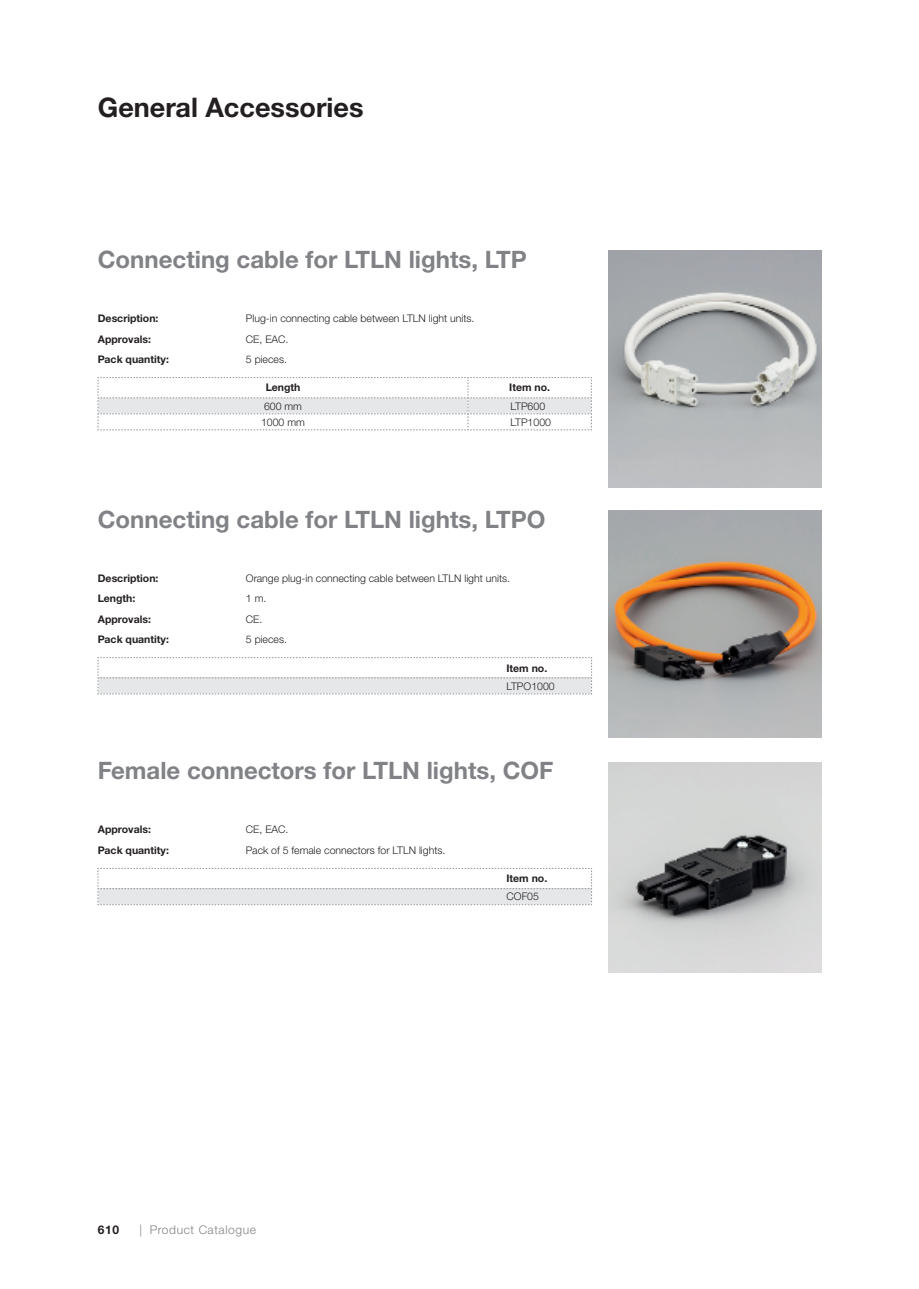
<style>
.page{position:relative;width:919px;height:1289px;background:#fff}
.page>*{position:absolute;margin:0;border:0;box-sizing:border-box;transform-origin:0 0}
.t1{font:700 27px "Helvetica Neue LTW1 G";color:#231f20}
.t2{font:700 24px "Helvetica Neue LTW1 G";color:#808285}
.t3{font:300 12px "Helvetica Neue LTW1 G";letter-spacing:.05em;color:#808285}
.t4{font:700 12px "Helvetica Neue LTW1 G";color:#231f20}
.t5{font:300 10.5px "Helvetica Neue LTW1 G";color:#231f20}
.t6{font:700 10.5px "Helvetica Neue LTW1 G";color:#231f20}
</style>
<div class="page">
<img style="left:608px;top:251px;width:213px;height:237px">
<img style="left:608px;top:511px;width:213px;height:226px">
<img style="left:608px;top:762px;width:213px;height:210px">
<svg style="left:98px;top:377px;width:494px;height:53px"></svg>
<svg style="left:98px;top:657px;width:494px;height:37px"></svg>
<svg style="left:98px;top:868px;width:494px;height:37px"></svg>
<h1 class="t1" style="left:98px;top:91px;width:267px">General Accessories</h1>
<h2 class="t2" style="left:98px;top:245px;width:430px">Connecting cable for LTLN lights, LTP</h2>
<p class="t6" style="left:98px;top:312px;width:62px">Description:</p>
<p class="t5" style="left:246px;top:312px;width:230px">Plug-in connecting cable between LTLN light units.</p>
<p class="t6" style="left:98px;top:332px;width:55px">Approvals:</p>
<p class="t5" style="left:246px;top:332px;width:44px">CE, EAC.</p>
<p class="t6" style="left:98px;top:352px;width:73px">Pack quantity:</p>
<p class="t5" style="left:246px;top:353px;width:43px">5 pieces.</p>
<p class="t6" style="left:266px;top:381px;width:36px">Length</p>
<p class="t6" style="left:509px;top:381px;width:42px">Item no.</p>
<p class="t5" style="left:264px;top:399px;width:39px">600 mm</p>
<p class="t5" style="left:510px;top:399px;width:36px">LTP600</p>
<p class="t5" style="left:261px;top:415px;width:45px">1000 mm</p>
<p class="t5" style="left:510px;top:415px;width:42px">LTP1000</p>
<h2 class="t2" style="left:98px;top:504px;width:449px">Connecting cable for LTLN lights, LTPO</h2>
<p class="t6" style="left:98px;top:572px;width:62px">Description:</p>
<p class="t5" style="left:246px;top:572px;width:266px">Orange plug-in connecting cable between LTLN light units.</p>
<p class="t6" style="left:98px;top:592px;width:39px">Length:</p>
<p class="t5" style="left:246px;top:592px;width:22px">1 m.</p>
<p class="t6" style="left:98px;top:612px;width:55px">Approvals:</p>
<p class="t5" style="left:246px;top:612px;width:18px">CE.</p>
<p class="t6" style="left:98px;top:632px;width:73px">Pack quantity:</p>
<p class="t5" style="left:246px;top:632px;width:43px">5 pieces.</p>
<p class="t6" style="left:506px;top:661px;width:42px">Item no.</p>
<p class="t5" style="left:506px;top:679px;width:50px">LTPO1000</p>
<h2 class="t2" style="left:98px;top:755px;width:457px">Female connectors for LTLN lights, COF</h2>
<p class="t6" style="left:98px;top:823px;width:55px">Approvals:</p>
<p class="t5" style="left:246px;top:823px;width:44px">CE, EAC.</p>
<p class="t6" style="left:98px;top:843px;width:73px">Pack quantity:</p>
<p class="t5" style="left:246px;top:843px;width:201px">Pack of 5 female connectors for LTLN lights.</p>
<p class="t6" style="left:506px;top:872px;width:42px">Item no.</p>
<p class="t5" style="left:506px;top:890px;width:34px">COF05</p>
<p class="t4" style="left:98px;top:1221px;width:23px">610</p>
<p class="t3" style="left:139px;top:1222px;width:118px">| Product Catalogue</p>
</div>
